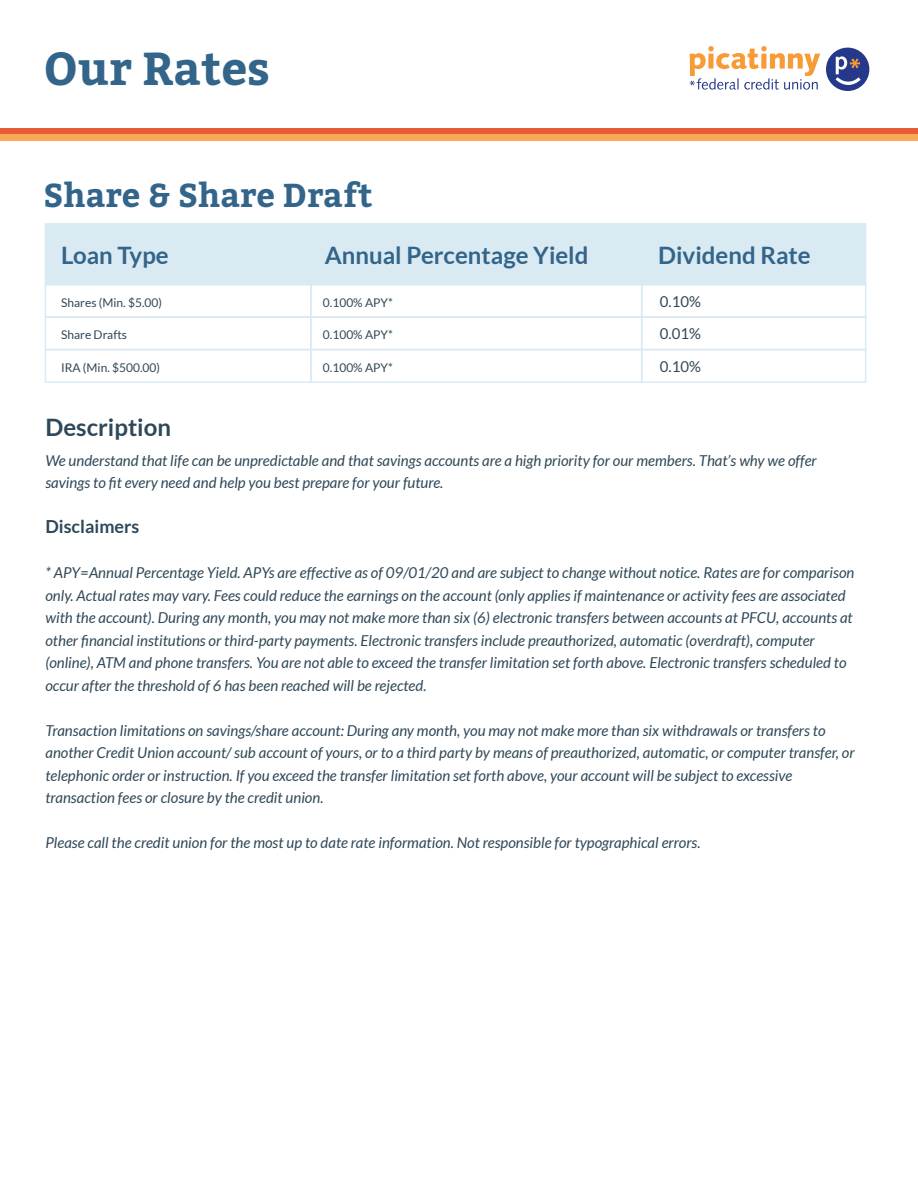
<style>
.page{position:relative;width:918px;height:1188px;background:#fff}
.page>*{position:absolute;margin:0;border:0;box-sizing:border-box;transform-origin:0 0}
.t1{font:700 46.05px "Bitter";color:#33658a}
.t2{font:700 33px "Bitter";color:#33658a}
.t3{font:700 24px "Lato";color:#33658a}
.t4{font:700 24px "Lato";color:#2f4858}
.t5{font:700 18px "Lato";color:#2f4858}
.t6{font:italic 15px/22.5px "Lato";color:#2f4858}
.t7{font:15px/32.5px "Lato";color:#2f4858;text-align:justify}
.t8{font:12px "Lato";color:#2f4858}
</style>
<div class="page">
<div style="left:45px;top:223px;width:821px;height:62px;background:#daeaf3"></div>
<div style="left:45px;top:284px;width:267px;height:34px;border:2px solid #daeaf3"></div>
<div style="left:310px;top:284px;width:332px;height:34px;border:2px solid #daeaf3"></div>
<div style="left:641px;top:284px;width:225px;height:34px;border:2px solid #daeaf3"></div>
<div style="left:45px;top:316px;width:267px;height:34px;border:2px solid #daeaf3"></div>
<div style="left:310px;top:316px;width:332px;height:34px;border:2px solid #daeaf3"></div>
<div style="left:641px;top:316px;width:225px;height:34px;border:2px solid #daeaf3"></div>
<div style="left:45px;top:349px;width:267px;height:34px;border:2px solid #daeaf3"></div>
<div style="left:310px;top:349px;width:332px;height:34px;border:2px solid #daeaf3"></div>
<div style="left:641px;top:349px;width:225px;height:34px;border:2px solid #daeaf3"></div>
<div style="left:826px;top:48px;width:43px;height:43px;background:#263889;border-radius:50%"></div>
<svg style="left:836px;top:56px;width:25px;height:29px"></svg>
<svg style="left:690px;top:46px;width:130px;height:44px"></svg>
<div style="left:0;top:134px;width:918px;height:6px;background:#f9aa54"></div>
<div style="left:0;top:128px;width:918px;height:6px;background:#e85c37"></div>
<h1 class="t1" style="left:43px;top:38px;width:228px">Our Rates</h1>
<h2 class="t2" style="left:43px;top:174px;width:331px">Share &amp; Share Draft</h2>
<h3 class="t3" style="left:61px;top:241px;width:109px">Loan Type</h3>
<h3 class="t3" style="left:325px;top:241px;width:265px">Annual Percentage Yield</h3>
<h3 class="t3" style="left:658px;top:241px;width:154px">Dividend Rate</h3>
<p class="t8" style="left:61px;top:296px;width:102px">Shares (Min. $5.00)</p>
<p class="t8" style="left:61px;top:328px;width:68px">Share Drafts</p>
<p class="t8" style="left:61px;top:361px;width:101px">IRA (Min. $500.00)</p>
<p class="t7" style="left:660px;top:285px;width:43px">0.10% 0.01% 0.10%</p>
<p class="t8" style="left:323px;top:296px;width:72px">0.100% APY*</p>
<p class="t8" style="left:323px;top:328px;width:72px">0.100% APY*</p>
<p class="t8" style="left:323px;top:361px;width:72px">0.100% APY*</p>
<h3 class="t4" style="left:45px;top:413px;width:127px">Description</h3>
<p class="t6" style="left:45px;top:450px;width:773px">We understand that life can be unpredictable and that savings accounts are a high priority for our members. That’s why we offer savings to fit every need and help you best prepare for your future.</p>
<p class="t5" style="left:45px;top:517px;width:95px">Disclaimers</p>
<p class="t6" style="left:45px;top:562px;width:811px">* APY=Annual Percentage Yield. APYs are effective as of 09/01/20 and are subject to change without notice. Rates are for comparison only. Actual rates may vary. Fees could reduce the earnings on the account (only applies if maintenance or activity fees are associated with the account). During any month, you may not make more than six (6) electronic transfers between accounts at PFCU, accounts at other financial institutions or third-party payments. Electronic transfers include preauthorized, automatic (overdraft), computer (online), ATM and phone transfers. You are not able to exceed the transfer limitation set forth above. Electronic transfers scheduled to occur after the threshold of 6 has been reached will be rejected.</p>
<p class="t6" style="left:45px;top:720px;width:811px">Transaction limitations on savings/share account: During any month, you may not make more than six withdrawals or transfers to another Credit Union account/ sub account of yours, or to a third party by means of preauthorized, automatic, or computer transfer, or telephonic order or instruction. If you exceed the transfer limitation set forth above, your account will be subject to excessive transaction fees or closure by the credit union.</p>
<p class="t6" style="left:45px;top:832px;width:657px">Please call the credit union for the most up to date rate information. Not responsible for typographical errors.</p>
</div>
